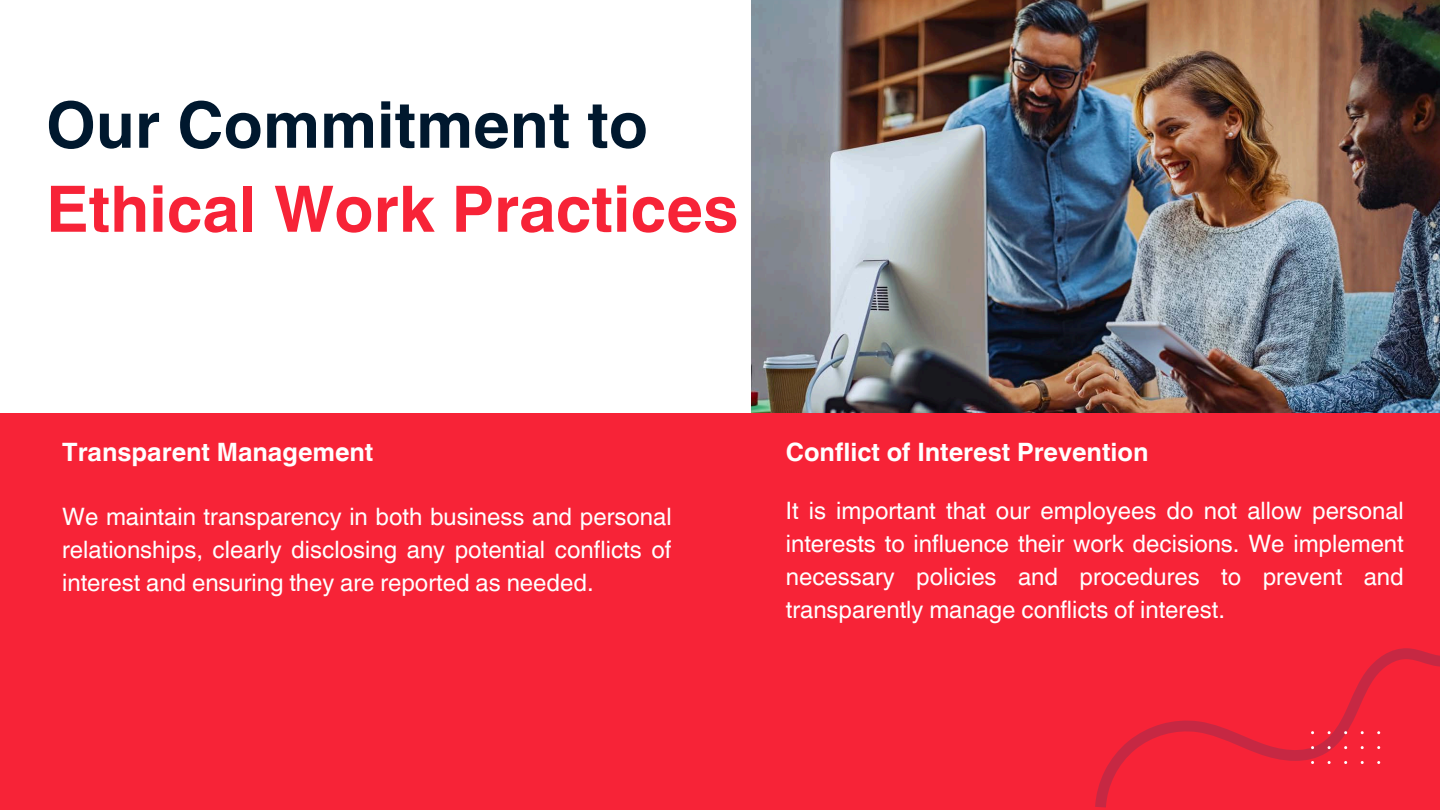
<style>
.page{position:relative;width:1440px;height:810px;background:#fff}
.page>*{position:absolute;margin:0;border:0;box-sizing:border-box;transform-origin:0 0}
.t1{font:700 64px/84px "Helvetica World";color:#f72337}
.t2{font:700 25.3px "Helvetica World";color:#fff}
.t3{font:24px/33px "Helvetica World";color:#fff;text-align:justify}
.s1{color:#00182e}
</style>
<div class="page">
<div style="left:0;top:413px;width:1440px;height:397px;background:#f72337"></div>
<img style="left:751px;top:0;width:689px;height:413px">
<svg style="left:1095px;top:648px;width:345px;height:159px"></svg>
<p class="t1" style="left:46px;top:77px;width:694px"><span class="s1">Our Commitment to<br></span>Ethical Work Practices</p>
<p class="t2" style="left:62px;top:432px;width:313px">Transparent Management</p>
<h2 class="t2" style="left:786px;top:432px;width:364px">Conflict of Interest Prevention</h2>
<p class="t3" style="left:62px;top:500px;width:611px">We maintain transparency in both business and personal relationships, clearly disclosing any potential conflicts of interest and ensuring they are reported as needed.</p>
<h2 class="t3" style="left:786px;top:494px;width:620px">It is important that our employees do not allow personal interests to influence their work decisions. We implement necessary policies and procedures to prevent and transparently manage conflicts of interest.</h2>
</div>
